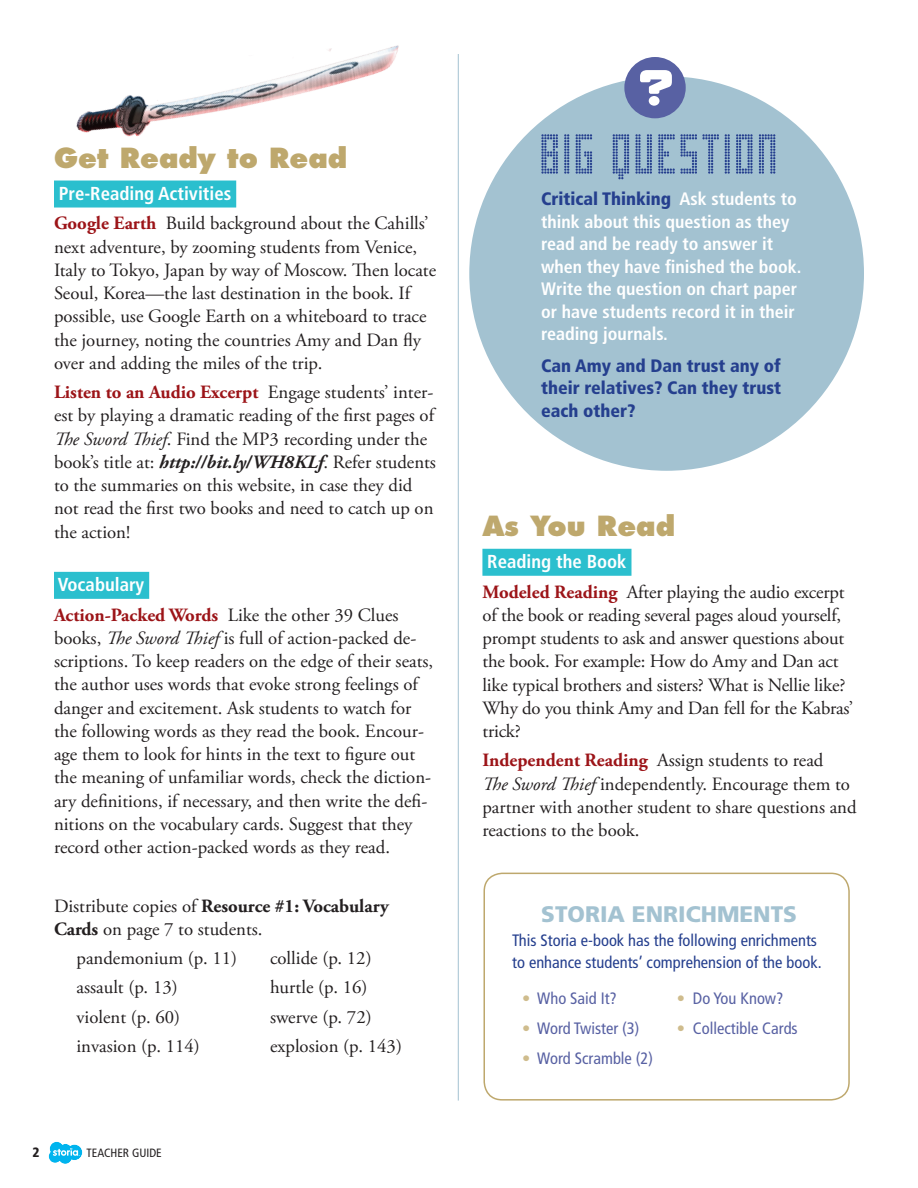
<style>
.page{position:relative;width:918px;height:1188px;background:#fff}
.page>*{position:absolute;margin:0;border:0;box-sizing:border-box;transform-origin:0 0}
.t1{font:57px "Pop Led";color:#253f8e}
.t2{font:800 27px "Futura Infant";color:#bea86d}
.ContentArea_body{font:900 22.5px "Frutiger";color:#a3c2d1}
.body_text{font:18.75px/23.2px "Adobe Garamond Pro";color:#231f20}
.b-head{font:700 condensed 18.75px "Frutiger";color:#fff}
.bigQ_bodytext_white{font:700 condensed 18px/22.5px "Frutiger";color:#fff}
.bigQ_bodytext_white-2{font:900 condensed 18px/22.5px "Frutiger";color:#253f8e;text-align:justify}
.ContentArea_body-2{font:condensed 16.5px/22.5px "Frutiger";color:#253f8e}
.ContentArea_body-3{font:condensed 16.5px "Frutiger";color:#5861a3}
.t3{font:900 condensed 13.5px "Frutiger";color:#231f20}
.t4{font:condensed 12px "Frutiger";color:#231f20}
.s1{font-weight:700;color:#9c1418}
.s2{font-style:italic}
.s3{font-weight:700;font-style:italic}
.s4{font-weight:700}
.s5{font-weight:900;color:#253f8e}
.s6{color:#cfbc8d}
</style>
<div class="page">
<svg style="left:48px;top:1141px;width:35px;height:23px"></svg>
<div style="left:469px;top:76px;width:395px;height:395px;background:#a3c2d1;border-radius:50%"></div>
<div style="left:54px;top:181px;width:182px;height:27px;background:#2bbfce"></div>
<div style="left:54px;top:572px;width:95px;height:27px;background:#2bbfce"></div>
<hr style="left:458px;top:54px;width:1px;height:1047px;background:#a3c2d1">
<div style="left:624px;top:57px;width:62px;height:61px;background:#5861a3;border-radius:50%"></div>
<svg style="left:640px;top:70px;width:32px;height:36px"></svg>
<div style="left:483px;top:873px;width:367px;height:228px;border:2px solid #bea86d;border-radius:18px"></div>
<img style="left:76px;top:45px;width:323px;height:92px">
<div style="left:482px;top:549px;width:149px;height:27px;background:#2bbfce"></div>
<p class="t2" style="left:54px;top:141px;width:295px">Get Ready to Read</p>
<p class="b-head" style="left:59px;top:182px;width:174px">Pre-Reading Activities</p>
<p class="body_text" style="left:54px;top:212px;width:384px"><span class="s1">Google Earth</span> Build background about the Cahills’ next adventure, by zooming students from Venice, Italy to Tokyo, Japan by way of Moscow. Then locate Seoul, Korea—the last destination in the book. If possible, use Google Earth on a whiteboard to trace the journey, noting the countries Amy and Dan fly over and adding the miles of the trip.</p>
<p class="body_text" style="left:54px;top:381px;width:384px"><span class="s1">Listen to an Audio Excerpt</span> Engage students’ inter&shy;est by playing a dramatic reading of the first pages of <span class="s2">The Sword Thief</span>. Find the MP3 recording under the book’s title at: <span class="s3">http://bit.ly/WH8KLf</span>. Refer students to the summaries on this website, in case they did not read the first two books and need to catch up on the action!</p>
<p class="b-head" style="left:58px;top:574px;width:88px">Vocabulary</p>
<p class="body_text" style="left:54px;top:604px;width:381px"><span class="s1">Action-Packed Words</span> Like the other 39 Clues books, <span class="s2">The Sword Thief</span> is full of action-packed de&shy;scriptions. To keep readers on the edge of their seats, the author uses words that evoke strong feelings of danger and excitement. Ask students to watch for the following words as they read the book. Encour&shy;age them to look for hints in the text to figure out the meaning of unfamiliar words, check the diction&shy;ary definitions, if necessary, and then write the defi&shy;nitions on the vocabulary cards. Suggest that they record other action-packed words as they read.</p>
<p class="body_text" style="left:54px;top:895px;width:336px">Distribute copies of <span class="s4">Resource #1: Vocabulary<br>Cards</span> on page 7 to students.</p>
<p class="body_text" style="left:76px;top:947px;width:162px">pandemonium (p. 11)</p>
<p class="body_text" style="left:270px;top:947px;width:103px">collide (p. 12)</p>
<p class="body_text" style="left:76px;top:976px;width:103px">assault (p. 13)</p>
<p class="body_text" style="left:270px;top:976px;width:99px">hurtle (p. 16)</p>
<p class="body_text" style="left:76px;top:1006px;width:105px">violent (p. 60)</p>
<p class="body_text" style="left:270px;top:1006px;width:103px">swerve (p. 72)</p>
<p class="body_text" style="left:76px;top:1035px;width:125px">invasion (p. 114)</p>
<p class="body_text" style="left:270px;top:1035px;width:133px">explosion (p. 143)</p>
<p class="t3" style="left:33px;top:1144px;width:9px">2</p>
<p class="t4" style="left:87px;top:1146px;width:77px">TEACHER GUIDE</p>
<p class="t1" style="left:541px;top:123px;width:242px">BIG QUESTION</p>
<p class="bigQ_bodytext_white" style="left:541px;top:188px;width:262px"><span class="s5">Critical Thinking</span> Ask students to think about this question as they read and be ready to answer it when they have finished the book.<br>Write the question on chart paper or have students record it in their reading journals.</p>
<p class="bigQ_bodytext_white-2" style="left:541px;top:354px;width:242px">Can Amy and Dan trust any of their relatives? Can they trust each other?</p>
<p class="t2" style="left:482px;top:509px;width:194px">As You Read</p>
<p class="b-head" style="left:487px;top:551px;width:141px">Reading the Book</p>
<p class="body_text" style="left:482px;top:581px;width:372px"><span class="s1">Modeled Reading</span> After playing the audio excerpt of the book or reading several pages aloud yourself, prompt students to ask and answer questions about the book. For example: How do Amy and Dan act like typical brothers and sisters? What is Nellie like?<br>Why do you think Amy and Dan fell for the Kabras’ trick?</p>
<p class="body_text" style="left:482px;top:749px;width:376px"><span class="s1">Independent Reading</span> Assign students to read<br><span class="s2">The Sword Thief</span> independently. Encourage them to partner with another student to share questions and reactions to the book.</p>
<p class="ContentArea_body" style="left:541px;top:900px;width:257px">STORIA ENRICHMENTS</p>
<p class="ContentArea_body-2" style="left:512px;top:929px;width:311px">This Storia e-book has the following enrichments to enhance students’ comprehension of the book.</p>
<p class="ContentArea_body-3" style="left:522px;top:989px;width:96px"><span class="s6">•</span> Who Said It?</p>
<p class="ContentArea_body-3" style="left:522px;top:1019px;width:119px"><span class="s6">•</span> Word Twister (3)</p>
<p class="ContentArea_body-3" style="left:522px;top:1049px;width:132px"><span class="s6">•</span> Word Scramble (2)</p>
<p class="ContentArea_body-3" style="left:677px;top:989px;width:108px"><span class="s6">•</span> Do You Know?</p>
<p class="ContentArea_body-3" style="left:677px;top:1019px;width:122px"><span class="s6">•</span> Collectible Cards</p>
</div>
